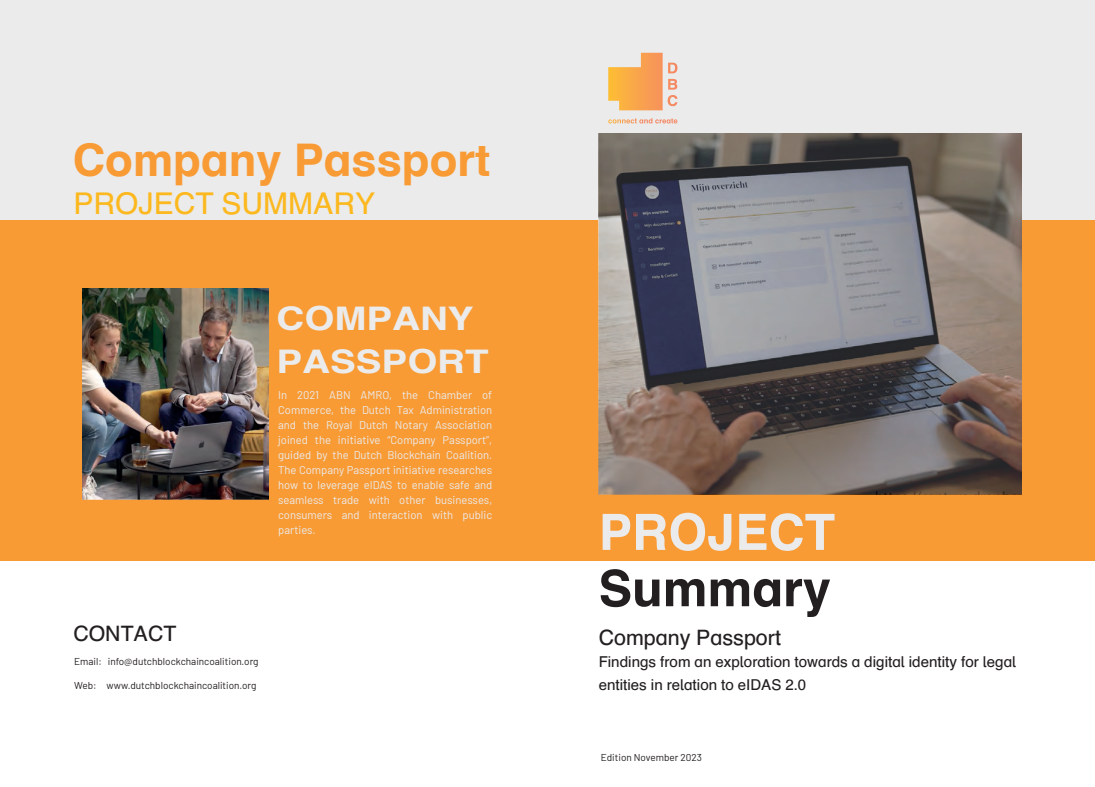
<style>
.page{position:relative;width:1095px;height:787px;background:#ebebec}
.page>*{position:absolute;margin:0;border:0;box-sizing:border-box;transform-origin:0 0}
.t1{font:700 50px "Schulbuch Nord";color:#231f20}
.t2{font:700 50px "Schulbuch Nord";color:#ebebec}
.t3{font:700 45px "Schulbuch Nord";color:#f89b35}
.t4{font:700 32.5px/42.5px "Schulbuch Nord";color:#ebebec;scale:1.18 1}
.t5{font:30px "Schulbuch Nord";color:#fcb81f}
.t6{font:21.25px "Schulbuch Nord";color:#231f20}
.t7{font:15px/22.5px "Schulbuch Nord";color:#231f20}
.t8{font:11.25px/15px "Barlow";color:#ebebec;text-align:justify}
.t9{font:10px "Barlow";color:#231f20}
</style>
<div class="page">
<div style="left:0;top:561px;width:1095px;height:226px;background:#fff"></div>
<div style="left:0;top:221px;width:1095px;height:340px;background:#f89b35"></div>
<img style="left:599px;top:133px;width:423px;height:361px">
<img style="left:83px;top:288px;width:186px;height:211px">
<svg style="left:608px;top:53px;width:69px;height:57px"></svg>
<svg style="left:608px;top:118px;width:69px;height:5px"></svg>
<h2 class="t3" style="left:73px;top:131px;width:419px">Company Passport</h2>
<h3 class="t5" style="left:73px;top:185px;width:303px">PROJECT SUMMARY</h3>
<h3 class="t4" style="left:277px;top:296px;width:181px">COMPANY<br>PASSPORT</h3>
<p class="t8" style="left:278px;top:386px;width:216px">In 2021 ABN AMRO, the Chamber of Commerce, the Dutch Tax Administration and the Royal Dutch Notary Association joined the initiative “Company Passport”, guided by the Dutch Blockchain Coalition.<br>The Company Passport initiative researches how to leverage eIDAS to enable safe and seamless trade with other businesses, consumers and interaction with public parties.</p>
<h3 class="t6" style="left:73px;top:620px;width:104px">CONTACT</h3>
<p class="t9" style="left:74px;top:654px;width:186px">Email: info@dutchblockchaincoalition.org</p>
<p class="t9" style="left:74px;top:678px;width:184px">Web: www.dutchblockchaincoalition.org</p>
<h1 class="t2" style="left:599px;top:500px;width:238px">PROJECT</h1>
<h1 class="t1" style="left:599px;top:556px;width:234px">Summary</h1>
<h3 class="t6" style="left:599px;top:624px;width:184px">Company Passport</h3>
<h3 class="t7" style="left:599px;top:650px;width:419px">Findings from an exploration towards a digital identity for legal entities in relation to eIDAS 2.0</h3>
<p class="t9" style="left:601px;top:750px;width:103px">Edition November 2023</p>
</div>
